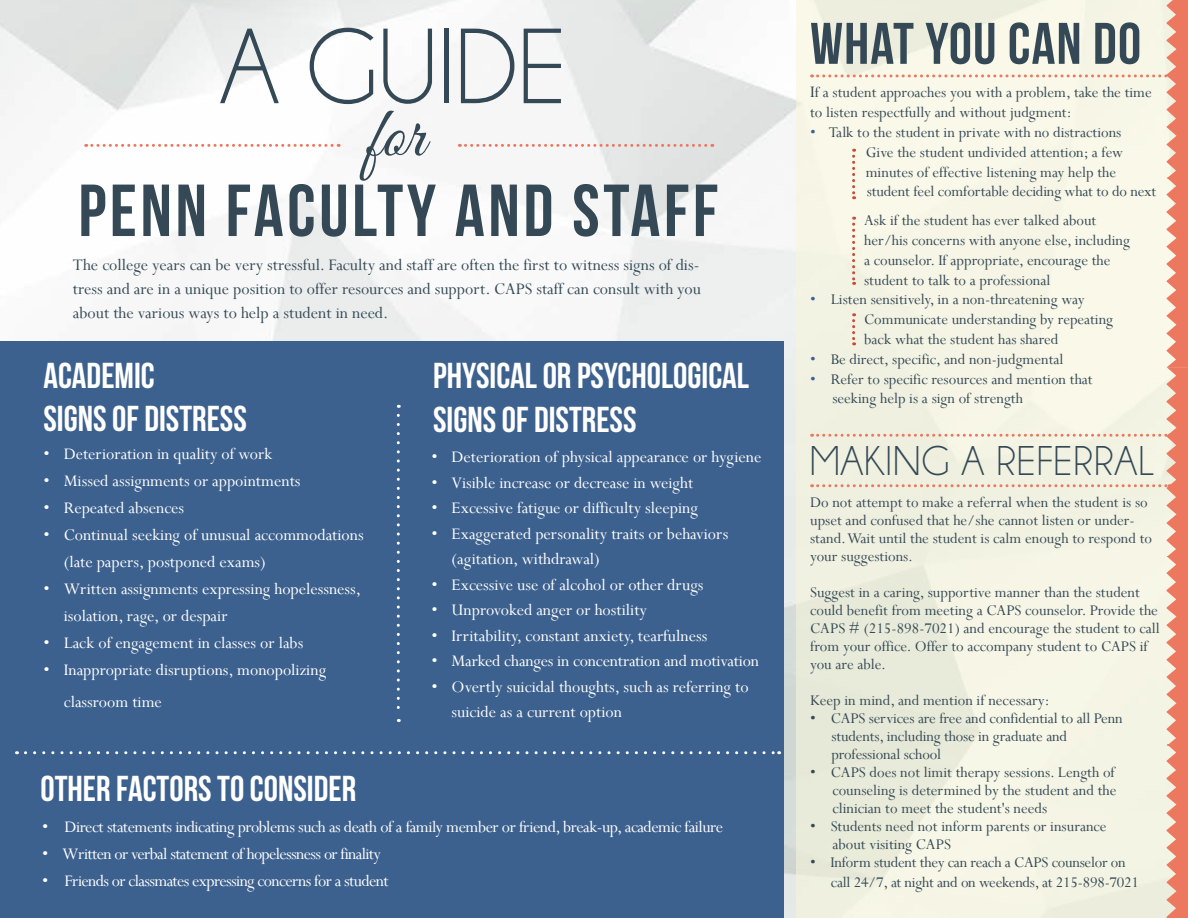
<style>
.page{position:relative;width:1188px;height:918px;background:#fff}
.page>*{position:absolute;margin:0;border:0;box-sizing:border-box;transform-origin:0 0}
.t1{font:108px "Champagne&Limousines";color:#344955}
.t2{font:73.5px "Bebas Neue";letter-spacing:.05em;color:#344955}
.t3{font:72px "Great Vibes";color:#344955}
.t4{font:58.5px "Bebas Neue";letter-spacing:.02em;color:#344955}
.t5{font:42px "Champagne&Limousines";letter-spacing:.02em;color:#344955}
.t6{font:36px/43.2px "Bebas Neue";color:#fff}
.t7{font:18px/27px "Perpetua";color:#fff}
.t8{font:18px/24px "Perpetua";color:#344955;text-align:justify}
.t9{font:18px "Perpetua";letter-spacing:-.035em;color:#fff}
.t10{font:18px "Perpetua";letter-spacing:-.025em;color:#fff}
.t11{font:16.5px/18px "Perpetua";color:#344955}
.s1{font-size:18px}
.s2{color:#3d618e}
</style>
<div class="page">
<img style="left:0;top:0;width:797px;height:918px">
<div style="left:797px;top:0;width:391px;height:918px;background:#f6f5db"></div>
<div style="left:0;top:342px;width:783px;height:576px;background:#3d618e"></div>
<svg style="left:25px;top:751px;width:755px;height:3px"></svg>
<svg style="left:397px;top:415px;width:3px;height:307px"></svg>
<svg style="left:459px;top:144px;width:254px;height:3px"></svg>
<svg style="left:86px;top:144px;width:253px;height:3px"></svg>
<svg style="left:812px;top:0;width:376px;height:918px"></svg>
<h1 class="t1" style="left:220px;top:13px;width:348px">A GUIDE</h1>
<h3 class="t3" style="left:368px;top:94px;width:59px">for</h3>
<h2 class="t2" style="left:78px;top:170px;width:641px">PENN FACULTY AND STAFF</h2>
<p class="t8" style="left:73px;top:252px;width:630px">The college years can be very stressful. Faculty and staff are often the first to witness signs of dis&shy;tress and are in a unique position to offer resources and support. CAPS staff can consult with you about the various ways to help a student in need.</p>
<h3 class="t6" style="left:43px;top:353px;width:205px">ACADEMIC<br>SIGNS OF DISTRESS</h3>
<p class="t7" style="left:44px;top:440px;width:230px">• Deterioration in quality of work</p>
<p class="t7" style="left:44px;top:467px;width:259px">• Missed assignments or appointments</p>
<p class="t7" style="left:44px;top:494px;width:142px">• Repeated absences</p>
<p class="t7" style="left:64px;top:521px;width:301px;text-indent:-20px">• Continual seeking of unusual accommodations (late papers, postponed exams)</p>
<p class="t7" style="left:64px;top:575px;width:299px;text-indent:-20px">• Written assignments expressing hopelessness, isolation, rage, or despair</p>
<p class="t7" style="left:44px;top:629px;width:261px">• Lack of engagement in classes or labs</p>
<p class="t7" style="left:64px;top:654px;width:264px;line-height:31.5px;text-indent:-20px">• Inappropriate disruptions, monopolizing classroom time</p>
<h3 class="t6" style="left:40px;top:767px;width:317px">OTHER FACTORS TO CONSIDER</h3>
<h3 class="t6" style="left:433px;top:354px;width:318px">PHYSICAL OR PSYCHOLOGICAL<br>SIGNS OF DISTRESS</h3>
<p class="t7" style="left:431px;top:443px;width:332px">• Deterioration of physical appearance or hygiene</p>
<p class="t7" style="left:431px;top:469px;width:263px">• Visible increase or decrease in weight</p>
<p class="t7" style="left:431px;top:494px;width:268px">• Excessive fatigue or difficulty sleeping</p>
<p class="t7" style="left:452px;top:520px;width:278px;line-height:25.5px;text-indent:-20px">• Exaggerated personality traits or behaviors (agitation, withdrawal)</p>
<p class="t7" style="left:431px;top:571px;width:274px">• Excessive use of alcohol or other drugs</p>
<p class="t7" style="left:431px;top:596px;width:217px">• Unprovoked anger or hostility</p>
<p class="t7" style="left:431px;top:622px;width:278px">• Irritability, constant anxiety, tearfulness</p>
<p class="t7" style="left:431px;top:647px;width:329px">• Marked changes in concentration and motivation</p>
<p class="t7" style="left:452px;top:673px;width:299px;line-height:25.5px;text-indent:-20px">• Overtly suicidal thoughts, such as referring to suicide as a current option</p>
<p class="t10" style="left:42px;top:815px;width:683px">• Direct statements indicating problems such as death of a family member or friend, break-up, academic failure</p>
<p class="t9" style="left:42px;top:842px;width:341px">• Written or verbal statement of hopelessness or finality</p>
<p class="t9" style="left:42px;top:869px;width:348px">• Friends or classmates expressing concerns for a student</p>
<h3 class="t4" style="left:810px;top:12px;width:333px">WHAT YOU CAN DO</h3>
<p class="t11" style="left:810px;top:82px;width:343px;line-height:19.8px"><span class="s1">I</span>f a student approaches you with a problem, take the time to listen respectfully and without judgment:</p>
<p class="t11" style="left:866px;top:122px;width:292px;line-height:19.8px;text-indent:-56px"><span class="s2">•</span> Talk to the student in private with no distractions<br>Give the student undivided attention; a few minutes of effective listening may help the student feel comfortable deciding what to do next</p>
<p class="t11" style="left:864px;top:210px;width:267px;line-height:19.8px">Ask if the student has ever talked about her/his concerns with anyone else, including a counselor. If appropriate, encourage the student to talk to a professional</p>
<p class="t11" style="left:864px;top:289px;width:251px;line-height:19.8px;text-indent:-54px"><span class="s2">•</span> Listen sensitively, in a non-threatening way<br>Communicate understanding by repeating back what the student has shared</p>
<p class="t11" style="left:810px;top:350px;width:255px"><span class="s2">•</span> Be direct, specific, and non-judgmental</p>
<p class="t11" style="left:832px;top:369px;width:262px;line-height:19.8px;text-indent:-22px"><span class="s2">•</span> Refer to specific resources and mention that seeking help is a sign of strength</p>
<h3 class="t5" style="left:810px;top:439px;width:346px">MAKING A REFERRAL</h3>
<p class="t11" style="left:810px;top:493px;width:344px">Do not attempt to make a referral when the student is so upset and confused that he/she cannot listen or under&shy;stand. Wait until the student is calm enough to respond to your suggestions.</p>
<p class="t11" style="left:810px;top:583px;width:351px">Suggest in a caring, supportive manner than the student could benefit from meeting a CAPS counselor. Provide the CAPS # (215-898-7021) and encourage the student to call from your office. Offer to accompany student to CAPS if you are able.</p>
<p class="t11" style="left:810px;top:691px;width:241px">Keep in mind, and mention if necessary:</p>
<p class="t11" style="left:831px;top:709px;width:293px;text-indent:-21px">• CAPS services are free and confidential to all Penn students, including those in graduate and professional school</p>
<p class="t11" style="left:832px;top:763px;width:286px;text-align:justify;text-indent:-22px">• CAPS does not limit therapy sessions. Length of counseling is determined by the student and the clinician to meet the student's needs</p>
<p class="t11" style="left:832px;top:817px;width:276px;text-indent:-22px">• Students need not inform parents or insurance about visiting CAPS</p>
<p class="t11" style="left:831px;top:852px;width:310px;line-height:19.8px;text-indent:-21px">• Inform student they can reach a CAPS counselor on call 24/7, at night and on weekends, at 215-898-7021</p>
</div>
